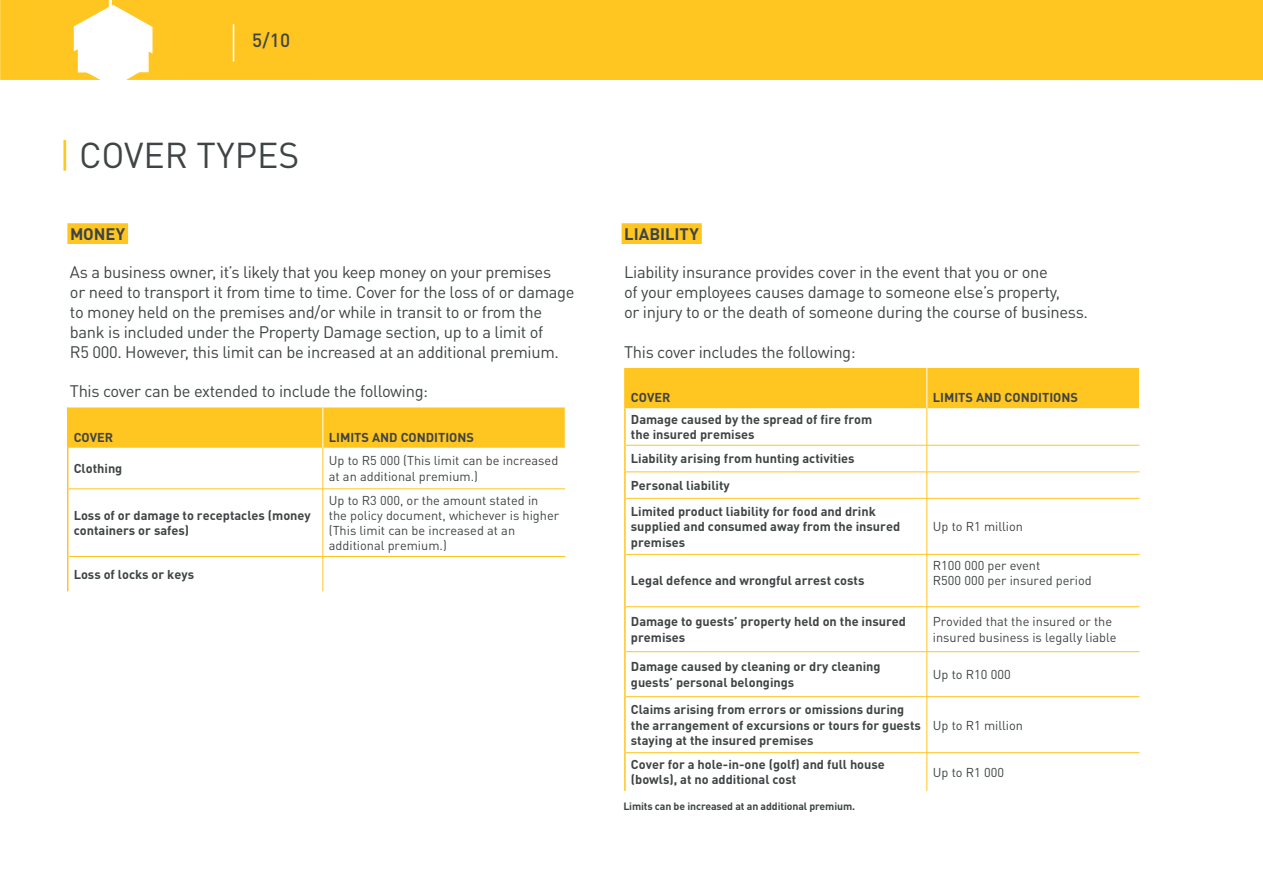
<style>
.page{position:relative;width:1263px;height:893px;background:#fff}
.page>*{position:absolute;margin:0;border:0;box-sizing:border-box;transform-origin:0 0}
.t1{font:35.55px "DINOT";color:#3f4444}
.t2{font:500 18.9px "DINOT";color:#3f4444}
.t3{font:16.5px/19.8px "DINOT";letter-spacing:-.02em;color:#3f4444}
.t4{font:700 16.5px "DINOT";letter-spacing:-.005em;color:#3f4444}
.t5{font:700 12.75px/15.3px "DINOT";color:#3f4444}
.t6{font:12.75px/15.3px "DINOT";color:#3f4444}
.t7{font:700 10.5px "DINOT";letter-spacing:-.01em;color:#3f4444}
.s1{color:#ffc520}
</style>
<div class="page">
<div style="left:156px;top:11px;width:1107px;height:69px;background:#ffc520"></div>
<div style="left:112px;top:0;width:1151px;height:11px;background:#ffc520"></div>
<svg style="left:0;top:0;width:156px;height:80px"></svg>
<hr style="left:233px;top:24px;width:1px;height:38px;background:#fff">
<div style="left:626px;top:368px;width:513px;height:40px;background:#ffc520"></div>
<hr style="left:926px;top:368px;width:1px;height:40px;background:#fff">
<hr style="left:624px;top:408px;width:2px;height:37px;background:#ffc520">
<hr style="left:624px;top:445px;width:2px;height:27px;background:#ffc520">
<hr style="left:624px;top:472px;width:2px;height:26px;background:#ffc520">
<hr style="left:624px;top:498px;width:2px;height:56px;background:#ffc520">
<hr style="left:624px;top:554px;width:2px;height:53px;background:#ffc520">
<hr style="left:624px;top:607px;width:2px;height:45px;background:#ffc520">
<hr style="left:624px;top:652px;width:2px;height:45px;background:#ffc520">
<hr style="left:624px;top:697px;width:2px;height:56px;background:#ffc520">
<hr style="left:624px;top:753px;width:2px;height:38px;background:#ffc520">
<hr style="left:926px;top:408px;width:1px;height:37px;background:#ffc520">
<hr style="left:626px;top:445px;width:301px;height:1px;background:#ffc520">
<hr style="left:927px;top:445px;width:212px;height:1px;background:#ffc520">
<hr style="left:626px;top:472px;width:301px;height:1px;background:#ffc520">
<hr style="left:927px;top:472px;width:212px;height:1px;background:#ffc520">
<svg style="left:926px;top:445px;width:1px;height:53px"></svg>
<hr style="left:626px;top:498px;width:301px;height:1px;background:#ffc520">
<hr style="left:927px;top:498px;width:212px;height:1px;background:#ffc520">
<hr style="left:926px;top:498px;width:1px;height:56px;background:#ffc520">
<hr style="left:626px;top:554px;width:301px;height:1px;background:#ffc520">
<hr style="left:927px;top:554px;width:212px;height:1px;background:#ffc520">
<hr style="left:926px;top:555px;width:1px;height:51px;background:#ffc520">
<hr style="left:626px;top:606px;width:301px;height:1px;background:#ffc520">
<hr style="left:927px;top:606px;width:212px;height:1px;background:#ffc520">
<hr style="left:926px;top:607px;width:1px;height:44px;background:#ffc520">
<hr style="left:626px;top:651px;width:301px;height:1px;background:#ffc520">
<hr style="left:927px;top:651px;width:212px;height:1px;background:#ffc520">
<hr style="left:926px;top:652px;width:1px;height:44px;background:#ffc520">
<hr style="left:626px;top:696px;width:301px;height:1px;background:#ffc520">
<hr style="left:927px;top:696px;width:212px;height:1px;background:#ffc520">
<hr style="left:926px;top:697px;width:1px;height:55px;background:#ffc520">
<hr style="left:626px;top:752px;width:301px;height:1px;background:#ffc520">
<hr style="left:927px;top:752px;width:212px;height:1px;background:#ffc520">
<hr style="left:926px;top:753px;width:1px;height:38px;background:#ffc520">
<hr style="left:624px;top:368px;width:2px;height:40px;background:#ffc520">
<div style="left:67px;top:223px;width:61px;height:21px;background:#ffc520"></div>
<div style="left:622px;top:223px;width:80px;height:21px;background:#ffc520"></div>
<div style="left:68px;top:407px;width:497px;height:41px;background:#ffc520"></div>
<hr style="left:322px;top:407px;width:1px;height:41px;background:#fff">
<hr style="left:67px;top:448px;width:1px;height:41px;background:#ffc520">
<hr style="left:67px;top:489px;width:1px;height:67px;background:#ffc520">
<hr style="left:67px;top:556px;width:1px;height:35px;background:#ffc520">
<hr style="left:323px;top:448px;width:1px;height:41px;background:#ffc520">
<hr style="left:68px;top:489px;width:255px;height:1px;background:#ffc520">
<hr style="left:323px;top:489px;width:242px;height:1px;background:#ffc520">
<hr style="left:323px;top:489px;width:1px;height:67px;background:#ffc520">
<hr style="left:68px;top:556px;width:255px;height:1px;background:#ffc520">
<hr style="left:323px;top:556px;width:242px;height:1px;background:#ffc520">
<hr style="left:323px;top:557px;width:1px;height:34px;background:#ffc520">
<hr style="left:67px;top:407px;width:1px;height:41px;background:#ffc520">
<h2 class="t2" style="left:252px;top:28px;width:39px">5/10</h2>
<h1 class="t1" style="left:59px;top:133px;width:242px"><span class="s1">|</span> COVER TYPES</h1>
<p class="t4" style="left:70px;top:223px;width:57px">MONEY</p>
<p class="t3" style="left:70px;top:262px;width:506px">As a business owner, it’s likely that you keep money on your premises<br>or need to transport it from time to time. Cover for the loss of or damage to money held on the premises and/or while in transit to or from the bank is included under the Property Damage section, up to a limit of<br>R5 000. However, this limit can be increased at an additional premium.</p>
<p class="t3" style="left:70px;top:381px;width:360px">This cover can be extended to include the following:</p>
<p class="t5" style="left:74px;top:429px;width:41px">COVER</p>
<p class="t5" style="left:329px;top:429px;width:147px">LIMITS AND CONDITIONS</p>
<p class="t5" style="left:74px;top:460px;width:50px">Clothing</p>
<p class="t6" style="left:329px;top:453px;width:231px">Up to R5 000 (This limit can be increased at an additional premium.)</p>
<p class="t5" style="left:74px;top:507px;width:239px">Loss of or damage to receptacles (money containers or safes)</p>
<p class="t6" style="left:329px;top:492px;width:232px">Up to R3 000, or the amount stated in the policy document, whichever is higher (This limit can be increased at an additional premium.)</p>
<p class="t5" style="left:74px;top:566px;width:122px">Loss of locks or keys</p>
<p class="t4" style="left:624px;top:223px;width:76px">LIABILITY</p>
<p class="t3" style="left:624px;top:262px;width:465px">Liability insurance provides cover in the event that you or one<br>of your employees causes damage to someone else’s property,<br>or injury to or the death of someone during the course of business.</p>
<p class="t3" style="left:624px;top:341px;width:233px">This cover includes the following:</p>
<p class="t5" style="left:631px;top:390px;width:41px">COVER</p>
<p class="t5" style="left:933px;top:390px;width:147px">LIMITS AND CONDITIONS</p>
<p class="t5" style="left:631px;top:411px;width:243px">Damage caused by the spread of fire from the insured premises</p>
<p class="t5" style="left:631px;top:445px;width:246px;line-height:26.2px">Liability arising from hunting activities<br>Personal liability<br>Limited product liability for food and drink</p>
<p class="t5" style="left:631px;top:519px;width:271px">supplied and consumed away from the insured premises</p>
<p class="t6" style="left:933px;top:519px;width:92px">Up to R1 million</p>
<p class="t5" style="left:631px;top:573px;width:235px">Legal defence and wrongful arrest costs</p>
<p class="t6" style="left:933px;top:558px;width:161px">R100 000 per event<br>R500 000 per insured period</p>
<p class="t5" style="left:631px;top:614px;width:277px">Damage to guests’ property held on the insured premises</p>
<p class="t6" style="left:933px;top:614px;width:185px">Provided that the insured or the insured business is legally liable</p>
<p class="t5" style="left:631px;top:659px;width:251px">Damage caused by cleaning or dry cleaning guests’ personal belongings</p>
<p class="t6" style="left:933px;top:667px;width:79px">Up to R10 000</p>
<p class="t5" style="left:631px;top:702px;width:291px">Claims arising from errors or omissions during the arrangement of excursions or tours for guests staying at the insured premises</p>
<p class="t6" style="left:933px;top:717px;width:92px">Up to R1 million</p>
<p class="t5" style="left:631px;top:756px;width:255px">Cover for a hole-in-one (golf) and full house (bowls), at no additional cost</p>
<p class="t6" style="left:933px;top:764px;width:73px">Up to R1 000</p>
<p class="t7" style="left:623px;top:799px;width:233px">Limits can be increased at an additional premium.</p>
</div>
